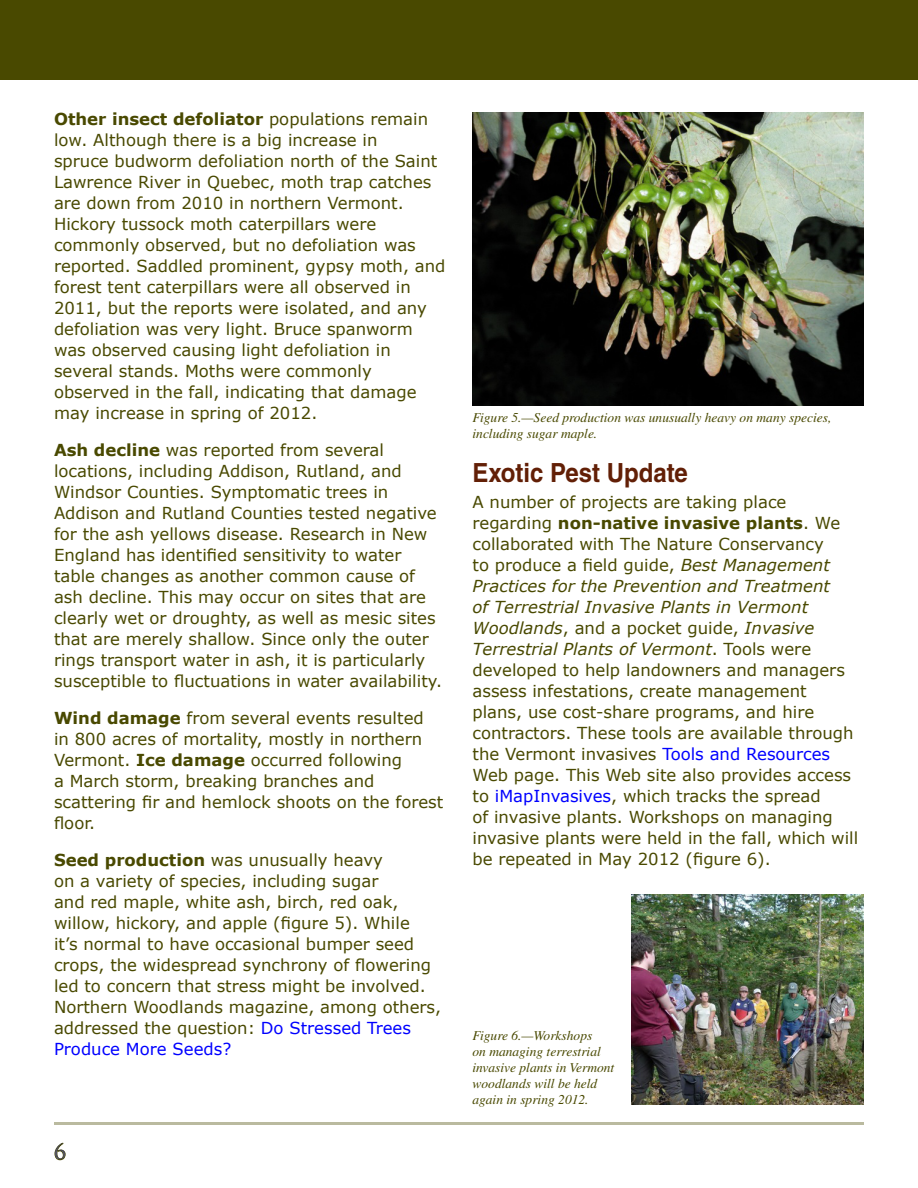
<style>
.page{position:relative;width:918px;height:1188px;background:#fff}
.page>*{position:absolute;margin:0;border:0;box-sizing:border-box;transform-origin:0 0}
.heading1{font:700 26.4px "Helvetica LT Std";color:#621f06;scale:.91 1}
.t1{font:21px "Trajan Pro";color:#49495a}
.text_body1{font:16.5px/21px "Verdana";color:#494900}
.t2{font:italic 13.5px/16.2px "Times";color:#494900}
.s1{font-weight:700}
.s2{color:#00f}
.s3{font-style:italic}
</style>
<div class="page">
<div style="left:0;top:0;width:918px;height:79px;background:#494900"></div>
<svg style="left:54px;top:1143px;width:12px;height:17px"></svg>
<hr style="left:54px;top:1122px;width:810px;height:3px;background:#494900">
<img style="left:472px;top:112px;width:392px;height:294px">
<img style="left:631px;top:895px;width:233px;height:210px">
<p class="text_body1" style="left:54px;top:108px;width:393px"><span class="s1">Other insect defoliator</span> populations remain low. Although there is a big increase in<br>spruce budworm defoliation north of the Saint Lawrence River in Quebec, moth trap catches are down from 2010 in northern Vermont.<br>Hickory tussock moth caterpillars were commonly observed, but no defoliation was reported. Saddled prominent, gypsy moth, and forest tent caterpillars were all observed in 2011, but the reports were isolated, and any defoliation was very light. Bruce spanworm was observed causing light defoliation in several stands. Moths were commonly observed in the fall, indicating that damage may increase in spring of 2012.</p>
<p class="text_body1" style="left:54px;top:439px;width:390px"><span class="s1">Ash decline</span> was reported from several locations, including Addison, Rutland, and Windsor Counties. Symptomatic trees in Addison and Rutland Counties tested negative for the ash yellows disease. Research in New England has identified sensitivity to water table changes as another common cause of ash decline. This may occur on sites that are clearly wet or droughty, as well as mesic sites that are merely shallow. Since only the outer rings transport water in ash, it is particularly susceptible to fluctuations in water availability.</p>
<p class="text_body1" style="left:54px;top:707px;width:391px"><span class="s1">Wind damage</span> from several events resulted<br>in 800 acres of mortality, mostly in northern Vermont. <span class="s1">Ice damage</span> occurred following<br>a March storm, breaking branches and scattering fir and hemlock shoots on the forest floor.</p>
<p class="text_body1" style="left:54px;top:849px;width:389px"><span class="s1">Seed production</span> was unusually heavy<br>on a variety of species, including sugar<br>and red maple, white ash, birch, red oak, willow, hickory, and apple (figure 5). While<br>it’s normal to have occasional bumper seed crops, the widespread synchrony of flowering led to concern that stress might be involved.<br>Northern Woodlands magazine, among others, addressed the question: <span class="s2">Do Stressed Trees Produce More Seeds?</span></p>
<p class="t1" style="left:54px;top:1138px;width:13px">6</p>
<p class="t2" style="left:472px;top:409px;width:360px">Figure 5.—Seed production was unusually heavy on many species, including sugar maple.</p>
<p class="heading1" style="left:472px;top:456px;width:238px">Exotic Pest Update</p>
<p class="text_body1" style="left:472px;top:491px;width:387px">A number of projects are taking place regarding <span class="s1">non-native invasive plants</span>. We collaborated with The Nature Conservancy<br>to produce a field guide, <span class="s3">Best Management Practices for the Prevention and Treatment<br>of Terrestrial Invasive Plants in Vermont Woodlands</span>, and a pocket guide, <span class="s3">Invasive Terrestrial Plants of Vermont</span>. Tools were developed to help landowners and managers assess infestations, create management plans, use cost-share programs, and hire contractors. These tools are available through the Vermont invasives <span class="s2">Tools and Resources </span>Web page. This Web site also provides access to <span class="s2">iMapInvasives</span>, which tracks the spread<br>of invasive plants. Workshops on managing invasive plants were held in the fall, which will be repeated in May 2012 (figure 6).</p>
<p class="t2" style="left:472px;top:1027px;width:143px">Figure 6.—Workshops<br>on managing terrestrial invasive plants in Vermont woodlands will be held again in spring 2012.</p>
</div>
